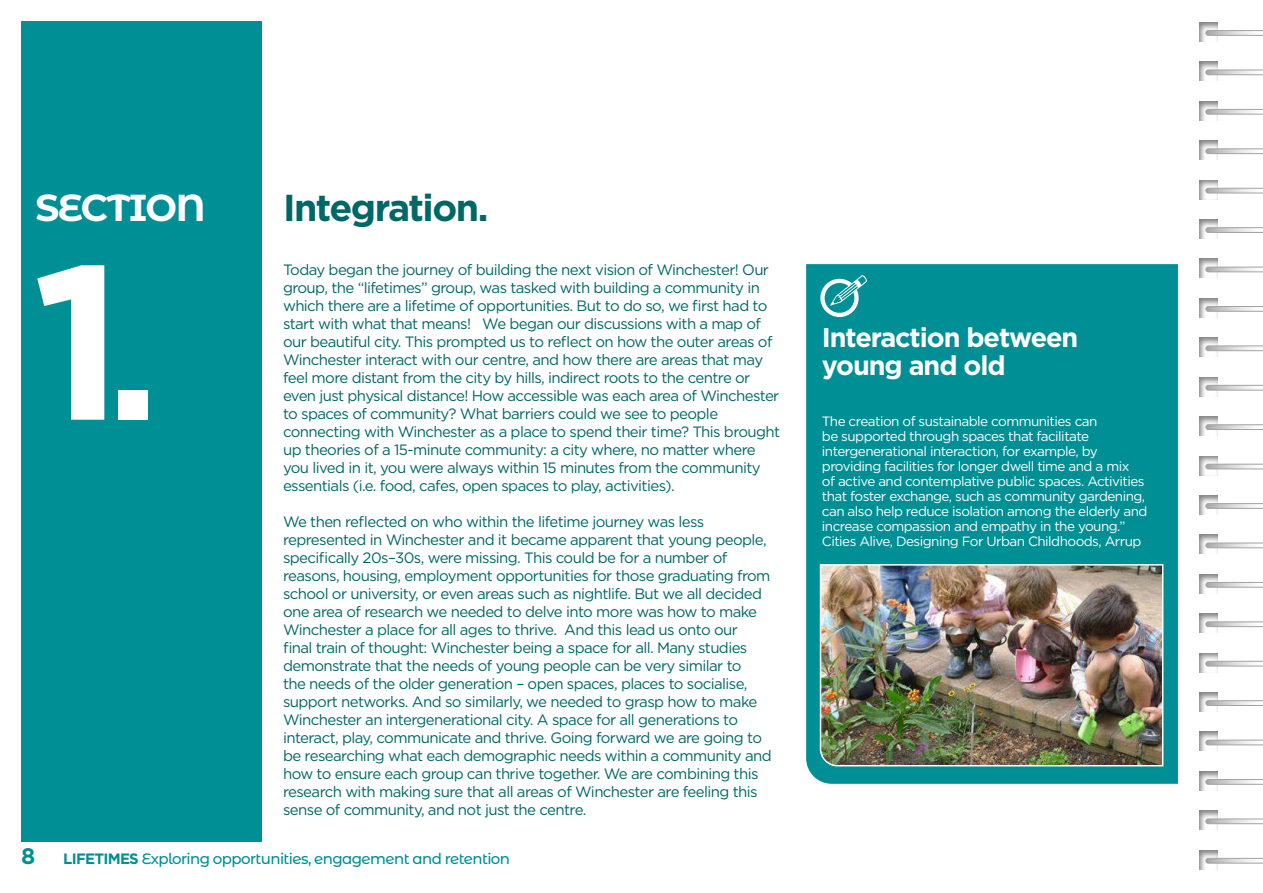
<style>
.page{position:relative;width:1263px;height:893px;background:#fff}
.page>*{position:absolute;margin:0;border:0;box-sizing:border-box;transform-origin:0 0}
.t1{font:700 219px "Gotham";color:#fff}
.t2{font:700 37.5px "Gotham";letter-spacing:-.04em;color:#006767}
.t3{font:700 37.5px "Montserrat Alternates";letter-spacing:-.04em;color:#fff}
.t4{font:700 27px/28.5px "Gotham";letter-spacing:-.04em;color:#fff}
.t5{font:15px/18px "Gotham";letter-spacing:-.04em;color:#006767}
.t6{font:500 15px "Montserrat Alternates";letter-spacing:-.04em;color:#008f95}
.t7{font:13.5px/15px "Gotham";letter-spacing:-.04em;color:#fff}
.s1{font-size:184.5px}
.s2{font-family:"Gotham";font-weight:700;font-size:22.5px}
.s3{font-family:"Gotham";font-weight:700}
</style>
<div class="page">
<div style="left:21px;top:21px;width:241px;height:821px;background:#008f95"></div>
<div style="left:806px;top:264px;width:372px;height:520px;background:#008f95"></div>
<img style="left:819px;top:563px;width:345px;height:204px">
<svg style="left:820px;top:275px;width:47px;height:42px"></svg>
<div style="left:1186px;top:10px;width:47px;height:33px;background:#000;opacity:.5"></div>
<div style="left:1186px;top:50px;width:47px;height:33px;background:#000;opacity:.5"></div>
<div style="left:1186px;top:89px;width:47px;height:33px;background:#000;opacity:.5"></div>
<div style="left:1186px;top:128px;width:47px;height:33px;background:#000;opacity:.5"></div>
<div style="left:1186px;top:168px;width:47px;height:33px;background:#000;opacity:.5"></div>
<div style="left:1186px;top:207px;width:47px;height:33px;background:#000;opacity:.5"></div>
<div style="left:1186px;top:247px;width:47px;height:33px;background:#000;opacity:.5"></div>
<div style="left:1186px;top:286px;width:47px;height:33px;background:#000;opacity:.5"></div>
<div style="left:1186px;top:326px;width:47px;height:33px;background:#000;opacity:.5"></div>
<div style="left:1186px;top:365px;width:47px;height:33px;background:#000;opacity:.5"></div>
<div style="left:1186px;top:404px;width:47px;height:33px;background:#000;opacity:.5"></div>
<div style="left:1186px;top:444px;width:47px;height:33px;background:#000;opacity:.5"></div>
<div style="left:1186px;top:483px;width:47px;height:33px;background:#000;opacity:.5"></div>
<div style="left:1186px;top:523px;width:47px;height:33px;background:#000;opacity:.5"></div>
<div style="left:1186px;top:562px;width:47px;height:33px;background:#000;opacity:.5"></div>
<div style="left:1186px;top:601px;width:47px;height:33px;background:#000;opacity:.5"></div>
<div style="left:1186px;top:641px;width:47px;height:33px;background:#000;opacity:.5"></div>
<div style="left:1186px;top:680px;width:47px;height:33px;background:#000;opacity:.5"></div>
<div style="left:1186px;top:720px;width:47px;height:33px;background:#000;opacity:.5"></div>
<div style="left:1186px;top:759px;width:47px;height:33px;background:#000;opacity:.5"></div>
<div style="left:1186px;top:799px;width:47px;height:33px;background:#000;opacity:.5"></div>
<div style="left:1186px;top:838px;width:47px;height:33px;background:#000;opacity:.5"></div>
<svg style="left:1205px;top:30px;width:58px;height:6px"></svg>
<svg style="left:1205px;top:70px;width:58px;height:5px"></svg>
<svg style="left:1205px;top:109px;width:58px;height:6px"></svg>
<svg style="left:1205px;top:148px;width:58px;height:6px"></svg>
<svg style="left:1205px;top:188px;width:58px;height:5px"></svg>
<svg style="left:1205px;top:227px;width:58px;height:6px"></svg>
<svg style="left:1205px;top:267px;width:58px;height:5px"></svg>
<svg style="left:1205px;top:306px;width:58px;height:6px"></svg>
<svg style="left:1205px;top:346px;width:58px;height:5px"></svg>
<svg style="left:1205px;top:385px;width:58px;height:5px"></svg>
<svg style="left:1205px;top:424px;width:58px;height:6px"></svg>
<svg style="left:1205px;top:464px;width:58px;height:5px"></svg>
<svg style="left:1205px;top:503px;width:58px;height:6px"></svg>
<svg style="left:1205px;top:543px;width:58px;height:5px"></svg>
<svg style="left:1205px;top:582px;width:58px;height:6px"></svg>
<svg style="left:1205px;top:621px;width:58px;height:6px"></svg>
<svg style="left:1205px;top:661px;width:58px;height:5px"></svg>
<svg style="left:1205px;top:700px;width:58px;height:6px"></svg>
<svg style="left:1205px;top:740px;width:58px;height:5px"></svg>
<svg style="left:1205px;top:779px;width:58px;height:6px"></svg>
<svg style="left:1205px;top:819px;width:58px;height:5px"></svg>
<svg style="left:1205px;top:858px;width:58px;height:5px"></svg>
<h2 class="t3" style="left:35px;top:180px;width:172px">SECTION</h2>
<h2 class="t2" style="left:283px;top:183px;width:207px">Integration.</h2>
<p class="t5" style="left:283px;top:261px;width:499px">Today began the journey of building the next vision of Winchester! Our group, the “lifetimes” group, was tasked with building a community in which there are a lifetime of opportunities. But to do so, we first had to start with what that means! We began our discussions with a map of our beautiful city. This prompted us to reflect on how the outer areas of Winchester interact with our centre, and how there are areas that may feel more distant from the city by hills, indirect roots to the centre or even just physical distance! How accessible was each area of Winchester to spaces of community? What barriers could we see to people connecting with Winchester as a place to spend their time? This brought up theories of a 15-minute community: a city where, no matter where you lived in it, you were always within 15 minutes from the community essentials (i.e. food, cafes, open spaces to play, activities).</p>
<p class="t5" style="left:283px;top:513px;width:490px">We then reflected on who within the lifetime journey was less represented in Winchester and it became apparent that young people, specifically 20s–30s, were missing. This could be for a number of reasons, housing, employment opportunities for those graduating from school or university, or even areas such as nightlife. But we all decided one area of research we needed to delve into more was how to make Winchester a place for all ages to thrive. And this lead us onto our<br>final train of thought: Winchester being a space for all. Many studies demonstrate that the needs of young people can be very similar to<br>the needs of the older generation – open spaces, places to socialise, support networks. And so similarly, we needed to grasp how to make Winchester an intergenerational city. A space for all generations to interact, play, communicate and thrive. Going forward we are going to be researching what each demographic needs within a community and how to ensure each group can thrive together. We are combining this research with making sure that all areas of Winchester are feeling this sense of community, and not just the centre.</p>
<h1 class="t1" style="left:32px;top:197px;width:129px">1<span class="s1">.</span></h1>
<p class="t6" style="left:21px;top:848px;width:490px"><span class="s2">8</span> <span class="s3">LIFETIMES</span> Exploring opportunities, engagement and retention</p>
<h3 class="t4" style="left:822px;top:323px;width:258px">Interaction between young and old</h3>
<p class="t7" style="left:822px;top:414px;width:327px">The creation of sustainable communities can<br>be supported through spaces that facilitate intergenerational interaction, for example, by providing facilities for longer dwell time and a mix<br>of active and contemplative public spaces. Activities that foster exchange, such as community gardening, can also help reduce isolation among the elderly and increase compassion and empathy in the young.” Cities Alive, Designing For Urban Childhoods, Arrup</p>
</div>
